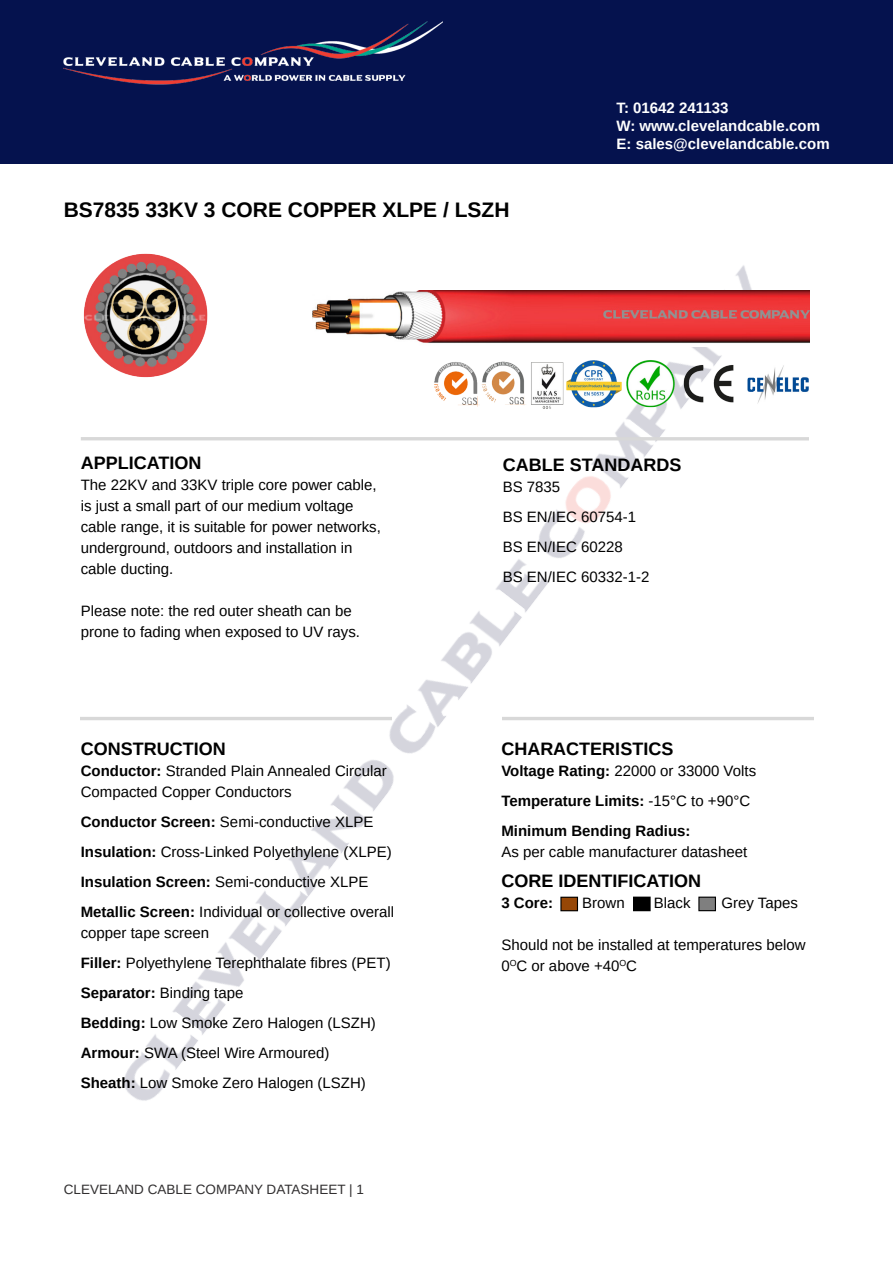
<style>
.page{position:relative;width:893px;height:1263px;background:#fff}
.page>*{position:absolute;margin:0;border:0;box-sizing:border-box;transform-origin:0 0}
.t1{font:700 21px "Arimo";color:#000}
.t2{font:700 18px "Arimo";color:#000}
.t3{font:15px/21px "Arimo";color:#000}
.t4{font:700 15px/18px "Arimo";color:#fff}
.t5{font:700 15px "Arimo";color:#000}
.t6{font:13.5px "Arimo";color:#312f30}
.s1{font-weight:700}
.s2{font-weight:400}
</style>
<div class="page">
<div style="left:0;top:0;width:893px;height:164px;background:#05124e"></div>
<img style="left:64px;top:21px;width:378px;height:64px">
<img style="left:86px;top:265px;width:706px;height:836px">
<img style="left:313px;top:290px;width:496px;height:57px">
<hr style="left:81px;top:437px;width:728px;height:3px;background:#d8d8d8">
<hr style="left:503px;top:717px;width:311px;height:3px;background:#d8d8d8">
<hr style="left:81px;top:717px;width:311px;height:3px;background:#d8d8d8">
<img style="left:83px;top:253px;width:133px;height:130px">
<img style="left:566px;top:360px;width:243px;height:50px">
<div style="left:561px;top:897px;width:16px;height:14px;background:#974706"></div>
<div style="left:560px;top:897px;width:18px;height:14px;border:1px solid #000"></div>
<div style="left:634px;top:897px;width:16px;height:14px;background:#000"></div>
<div style="left:633px;top:896px;width:18px;height:15px;border:1px solid #000"></div>
<div style="left:699px;top:897px;width:16px;height:14px;background:#7f7f7f"></div>
<div style="left:698px;top:896px;width:18px;height:15px;border:1px solid #000"></div>
<img style="left:430px;top:360px;width:136px;height:50px">
<p class="t1" style="left:64px;top:196px;width:447px">BS7835 33KV 3 CORE COPPER XLPE / LSZH</p>
<p class="t4" style="left:617px;top:99px;width:215px">T: 01642 241133<br>W: www.clevelandcable.com<br>E: sales@clevelandcable.com</p>
<p class="t2" style="left:81px;top:450px;width:122px">APPLICATION</p>
<p class="t3" style="left:81px;top:474px;width:302px">The 22KV and 33KV triple core power cable, is just a small part of our medium voltage cable range, it is suitable for power networks, underground, outdoors and installation in cable ducting.</p>
<p class="t3" style="left:81px;top:600px;width:281px">Please note: the red outer sheath can be prone to fading when exposed to UV rays.</p>
<p class="t2" style="left:81px;top:736px;width:146px">CONSTRUCTION</p>
<p class="t3" style="left:81px;top:760px;width:307px"><span class="s1">Conductor:</span> Stranded Plain Annealed Circular<br>Compacted Copper Conductors</p>
<p class="t3" style="left:81px;top:811px;width:294px"><span class="s1">Conductor Screen:</span> Semi-conductive XLPE</p>
<p class="t3" style="left:81px;top:841px;width:312px"><span class="s1">Insulation:</span> Cross-Linked Polyethylene (XLPE)</p>
<p class="t3" style="left:81px;top:871px;width:289px"><span class="s1">Insulation Screen:</span> Semi-conductive XLPE</p>
<p class="t3" style="left:81px;top:901px;width:315px"><span class="s1">Metallic Screen:</span> Individual or collective overall copper tape screen</p>
<p class="t3" style="left:81px;top:952px;width:311px"><span class="s1">Filler:</span> Polyethylene Terephthalate fibres (PET)</p>
<p class="t3" style="left:81px;top:982px;width:164px"><span class="s1">Separator:</span> Binding tape</p>
<p class="t3" style="left:81px;top:1012px;width:297px"><span class="s1">Bedding:</span> Low Smoke Zero Halogen (LSZH)</p>
<p class="t3" style="left:81px;top:1042px;width:250px"><span class="s1">Armour:</span> SWA (Steel Wire Armoured)</p>
<p class="t3" style="left:81px;top:1072px;width:287px"><span class="s1">Sheath:</span> Low Smoke Zero Halogen (LSZH)</p>
<p class="t6" style="left:64px;top:1181px;width:302px">CLEVELAND CABLE COMPANY DATASHEET | 1</p>
<p class="t2" style="left:503px;top:453px;width:180px">CABLE STANDARDS</p>
<p class="t3" style="left:503px;top:477px;width:59px">BS 7835</p>
<p class="t3" style="left:503px;top:507px;width:135px">BS EN/IEC 60754-1</p>
<p class="t3" style="left:503px;top:537px;width:122px">BS EN/IEC 60228</p>
<p class="t3" style="left:503px;top:567px;width:148px">BS EN/IEC 60332-1-2</p>
<p class="t2" style="left:501px;top:736px;width:173px">CHARACTERISTICS</p>
<p class="t3" style="left:501px;top:760px;width:256px"><span class="s1">Voltage Rating:</span> 22000 or 33000 Volts</p>
<p class="t5" style="left:501px;top:791px;width:250px">Temperature Limits: <span class="s2">-15°C to +90°C</span></p>
<p class="t5" style="left:501px;top:821px;width:191px">Minimum Bending Radius:</p>
<p class="t3" style="left:501px;top:841px;width:247px">As per cable manufacturer datasheet</p>
<p class="t2" style="left:501px;top:868px;width:201px">CORE IDENTIFICATION</p>
<p class="t5" style="left:501px;top:893px;width:53px">3 Core:</p>
<p class="t3" style="left:582px;top:892px;width:44px">Brown</p>
<p class="t3" style="left:654px;top:892px;width:38px">Black</p>
<p class="t3" style="left:721px;top:892px;width:78px">Grey Tapes</p>
<p class="t3" style="left:501px;top:934px;width:306px">Should not be installed at temperatures below</p>
<p class="t3" style="left:501px;top:955px;width:137px">0<sup>O</sup>C or above +40<sup>O</sup>C</p>
</div>
